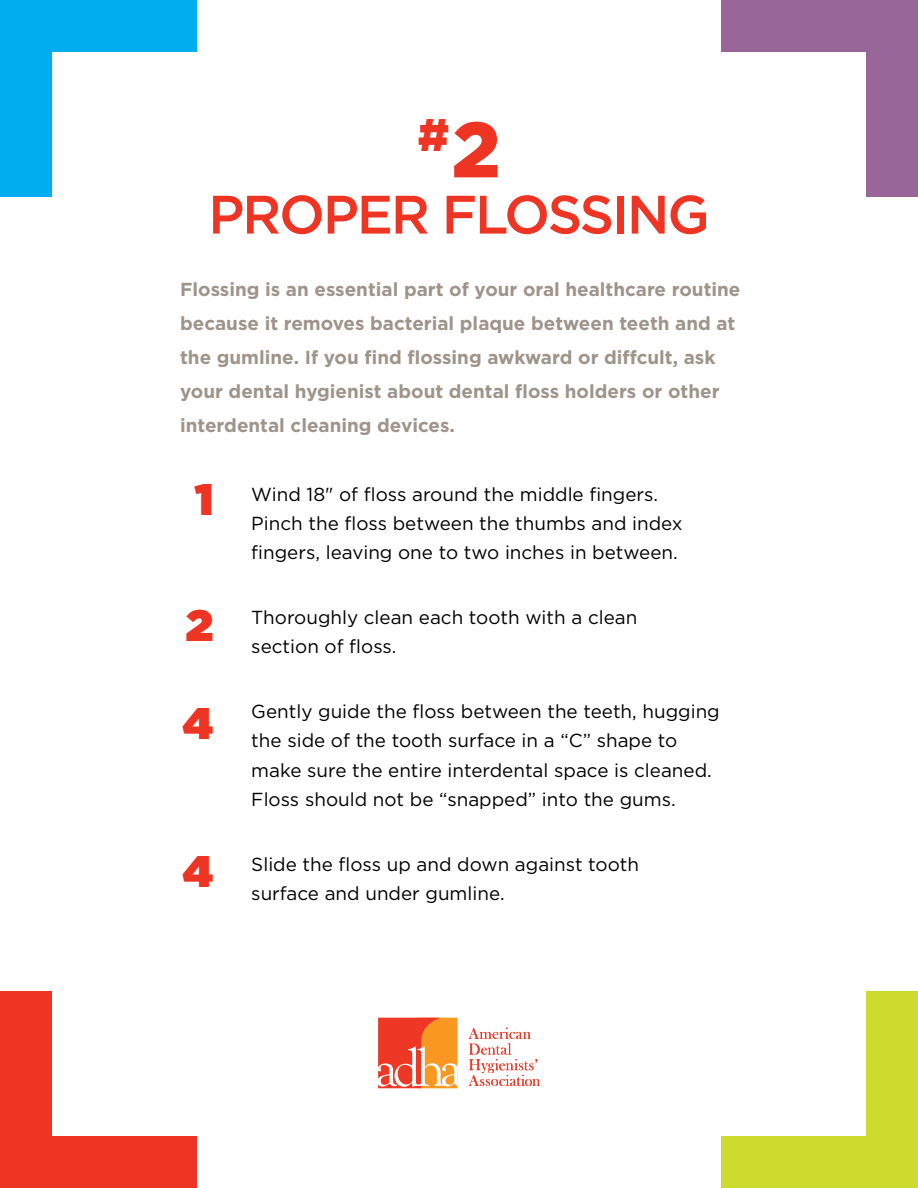
<style>
.page{position:relative;width:918px;height:1188px;background:#fff}
.page>*{position:absolute;margin:0;border:0;box-sizing:border-box;transform-origin:0 0}
.t1{font:500 54px "Gotham";letter-spacing:-.04em;color:#ee3423}
.t2{font:900 45.6px "Gotham";color:#ee3423}
.t3{font:900 43.95px "Gotham";color:#ee3423}
.t4{font:18.9px/29.2px "Gotham";color:#000}
.t5{font:700 18.9px/34px "Gotham";color:#9e948a}
.s1{font-size:78.3px}
</style>
<div class="page">
<div style="left:0;top:0;width:197px;height:197px;background:#00aeef"></div>
<div style="left:721px;top:991px;width:197px;height:197px;background:#ccdb2e"></div>
<div style="left:721px;top:0;width:197px;height:197px;background:#969"></div>
<div style="left:0;top:991px;width:197px;height:197px;background:#ee3423"></div>
<div style="left:52px;top:52px;width:203px;height:182px;background:#fff"></div>
<div style="left:663px;top:954px;width:203px;height:182px;background:#fff"></div>
<div style="left:684px;top:52px;width:182px;height:203px;background:#fff"></div>
<div style="left:52px;top:933px;width:182px;height:203px;background:#fff"></div>
<svg style="left:378px;top:1018px;width:80px;height:70px"></svg>
<svg style="left:468px;top:1028px;width:72px;height:58px"></svg>
<h2 class="t2" style="left:418px;top:109px;width:84px">#<span class="s1">2</span></h2>
<h1 class="t1" style="left:208px;top:184px;width:503px">PROPER FLOSSING</h1>
<p class="t5" style="left:180px;top:272px;width:562px">Flossing is an essential part of your oral healthcare routine because it removes bacterial plaque between teeth and at the gumline. If you find flossing awkward or diffcult, ask your dental hygienist about dental floss holders or other interdental cleaning devices.</p>
<h3 class="t3" style="left:195px;top:474px;width:20px">1</h3>
<p class="t4" style="left:251px;top:479px;width:433px">Wind 18" of floss around the middle fingers.<br>Pinch the floss between the thumbs and index fingers, leaving one to two inches in between.</p>
<h3 class="t3" style="left:186px;top:600px;width:29px">2</h3>
<p class="t4" style="left:251px;top:602px;width:388px">Thoroughly clean each tooth with a clean section of floss.</p>
<h3 class="t3" style="left:183px;top:698px;width:32px">4</h3>
<p class="t4" style="left:251px;top:696px;width:470px">Gently guide the floss between the teeth, hugging the side of the tooth surface in a “C” shape to make sure the entire interdental space is cleaned.<br>Floss should not be “snapped” into the gums.</p>
<h3 class="t3" style="left:183px;top:846px;width:32px">4</h3>
<p class="t4" style="left:251px;top:849px;width:389px">Slide the floss up and down against tooth surface and under gumline.</p>
</div>
